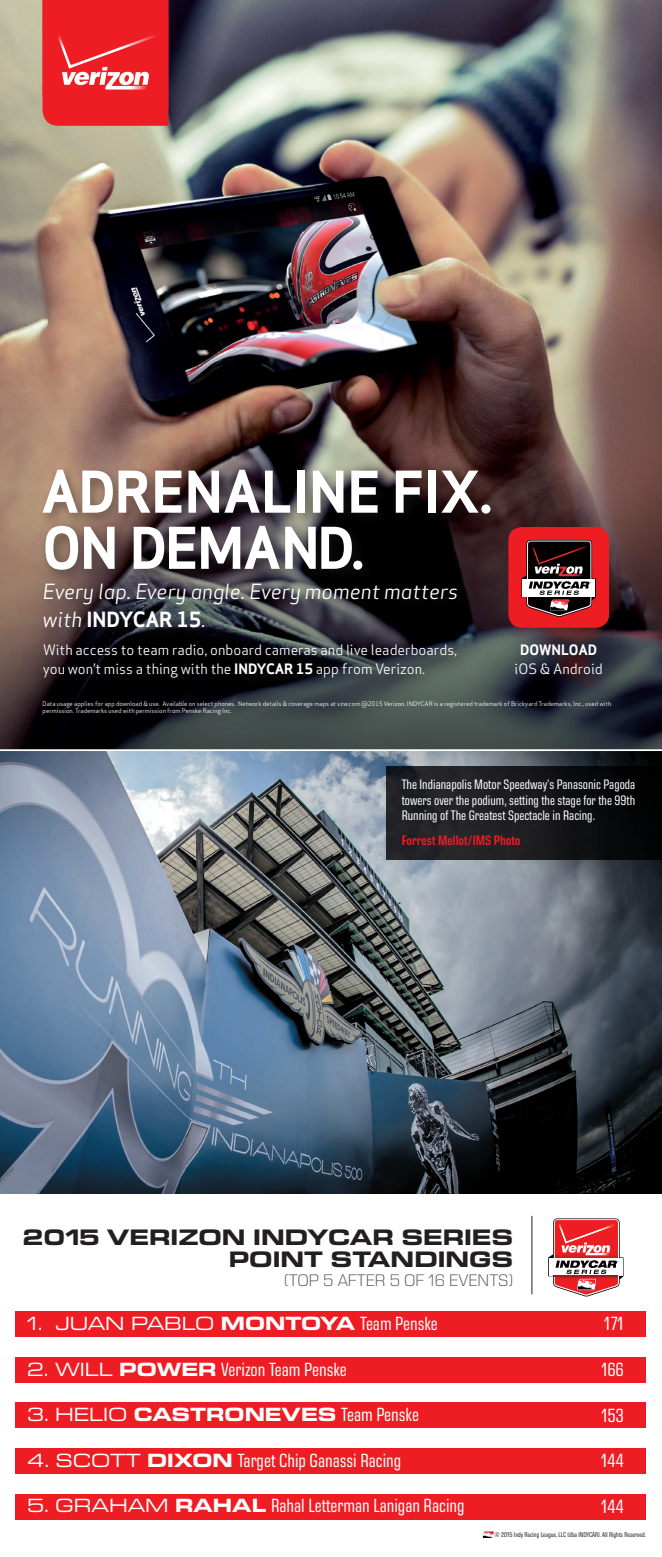
<style>
.page{position:relative;width:662px;height:1557px;background:#fff}
.page>*{position:absolute;margin:0;border:0;box-sizing:border-box;transform-origin:0 0}
.t1{font:700 56.18px/56.2px "Verizon Apex";color:#fff}
.t2{font:700 expanded 22.75px/21px "Eurostile Next LT Pro";color:#231f20;text-align:right}
.t3{font:italic 20.47px/28px "Verizon Apex";color:#fff}
.t4{font:condensed 19.43px "Eurostile Next LT Pro";color:#fff}
.t5{font:expanded 19.43px "Eurostile Next LT Pro";color:#fff}
.t6{font:700 expanded 19.43px "Eurostile Next LT Pro";color:#fff}
.t7{font:300 16.97px "Eurostile Next LT Pro";color:#57585a}
.t8{font:condensed 14px/15.8px "Eurostile Next LT Pro";color:#fff;text-align:justify}
.t9{font:14px/18.7px "Verizon Apex";color:#fff}
.t10{font:600 condensed 14px "Eurostile Next LT Pro";color:#ee1d23}
.t11{font:700 14px "Verizon Apex";color:#fff}
.t12{font:condensed 7.17px "Eurostile Next LT Pro";color:#231f20}
.t13{font:6.12px/7.2px "Verizon Apex";color:#fff}
.s1{font-weight:700;font-style:normal}
.s2{font-weight:700}
.s3{font-stretch:condensed}
.s4{font-stretch:expanded}
.s5{font-weight:700;font-stretch:expanded}
.s6{font-weight:400}
.s7{font-weight:400;font-stretch:condensed}
</style>
<div class="page">
<img style="left:0;top:751px;width:662px;height:442px">
<div style="left:386px;top:766px;width:276px;height:93px;background:linear-gradient(to right,#2b2b2f,#030405)"></div>
<img style="left:0;top:0;width:662px;height:749px">
<svg style="left:43px;top:0;width:125px;height:126px;background:#ee2e33"></svg>
<div style="left:37px;top:464px;width:468px;height:228px;background:#231f20;opacity:.5"></div>
<div style="left:508px;top:527px;width:101px;height:100px;background:#ee1d23;border-radius:13px"></div>
<svg style="left:521px;top:540px;width:74px;height:77px;background:#6d484a"></svg>
<div style="left:15px;top:1493px;width:630px;height:25px;background:#ee1d23"></div>
<div style="left:15px;top:1448px;width:630px;height:25px;background:#ee1d23"></div>
<div style="left:15px;top:1402px;width:630px;height:25px;background:#ee1d23"></div>
<div style="left:15px;top:1356px;width:630px;height:25px;background:#ee1d23"></div>
<div style="left:15px;top:1310px;width:630px;height:26px;background:#ee1d23"></div>
<svg style="left:482px;top:1531px;width:12px;height:7px"></svg>
<svg style="left:548px;top:1218px;width:75px;height:78px"></svg>
<hr style="left:531px;top:1215px;width:1px;height:79px;background:#231f20">
<h1 class="t1" style="left:41px;top:463px;width:452px">ADRENALINE FIX.<br>ON DEMAND.</h1>
<h3 class="t3" style="left:43px;top:575px;width:417px">Every lap. Every angle. Every moment matters with <span class="s1">INDYCAR 15</span>.</h3>
<h3 class="t9" style="left:43px;top:639px;width:416px">With access to team radio, onboard cameras and live leaderboards, you won’t miss a thing with the <span class="s2">INDYCAR 15</span> app from Verizon.</h3>
<p class="t13" style="left:43px;top:699px;width:570px">Data usage applies for app download &amp; use. Available on select phones. Network details &amp; coverage maps at vzw.com @2015 Verizon. INDYCAR is a registered trademark of Brickyard Trademarks, Inc., used with permission. Trademarks used with permission from Penske Racing Inc.</p>
<h3 class="t11" style="left:520px;top:641px;width:79px">DOWNLOAD</h3>
<h3 class="t9" style="left:514px;top:658px;width:90px">iOS &amp; Android</h3>
<h3 class="t8" style="left:401px;top:776px;width:235px">The Indianapolis Motor Speedway’s Panasonic Pagoda towers over the podium, setting the stage for the 99th Running of The Greatest Spectacle in Racing.</h3>
<h3 class="t10" style="left:401px;top:832px;width:120px">Forrest Mellot/IMS Photo</h3>
<h2 class="t2" style="left:23px;top:1227px;width:492px">2015 VERIZON INDYCAR SERIES<br>POINT STANDINGS</h2>
<h3 class="t7" style="left:284px;top:1270px;width:230px">(TOP 5 AFTER 5 OF 16 EVENTS)</h3>
<h3 class="t5" style="left:27px;top:1312px;width:412px">1. JUAN PABLO <span class="s2">MONTOYA</span> <span class="s3">Team Penske</span></h3>
<h3 class="t4" style="left:27px;top:1358px;width:321px"><span class="s4">2. WILL</span> <span class="s5">POWER</span> Verizon Team Penske</h3>
<h3 class="t6" style="left:27px;top:1403px;width:393px"><span class="s6">3. HELIO</span> CASTRONEVES <span class="s7">Team Penske</span></h3>
<h3 class="t4" style="left:27px;top:1449px;width:375px"><span class="s4">4. SCOTT</span> <span class="s5">DIXON</span> Target Chip Ganassi Racing</h3>
<h3 class="t4" style="left:27px;top:1494px;width:439px"><span class="s4">5. GRAHAM</span> <span class="s5">RAHAL</span> Rahal Letterman Lanigan Racing</h3>
<h3 class="t4" style="left:604px;top:1313px;width:21px">171</h3>
<h3 class="t4" style="left:601px;top:1358px;width:24px">166</h3>
<h3 class="t4" style="left:601px;top:1404px;width:24px">153</h3>
<h3 class="t4" style="left:601px;top:1449px;width:24px">144</h3>
<h3 class="t4" style="left:601px;top:1495px;width:24px">144</h3>
<p class="t12" style="left:495px;top:1530px;width:152px">© 2015 Indy Racing League, LLC (dba INDYCAR). All Rights Reserved.</p>
</div>
